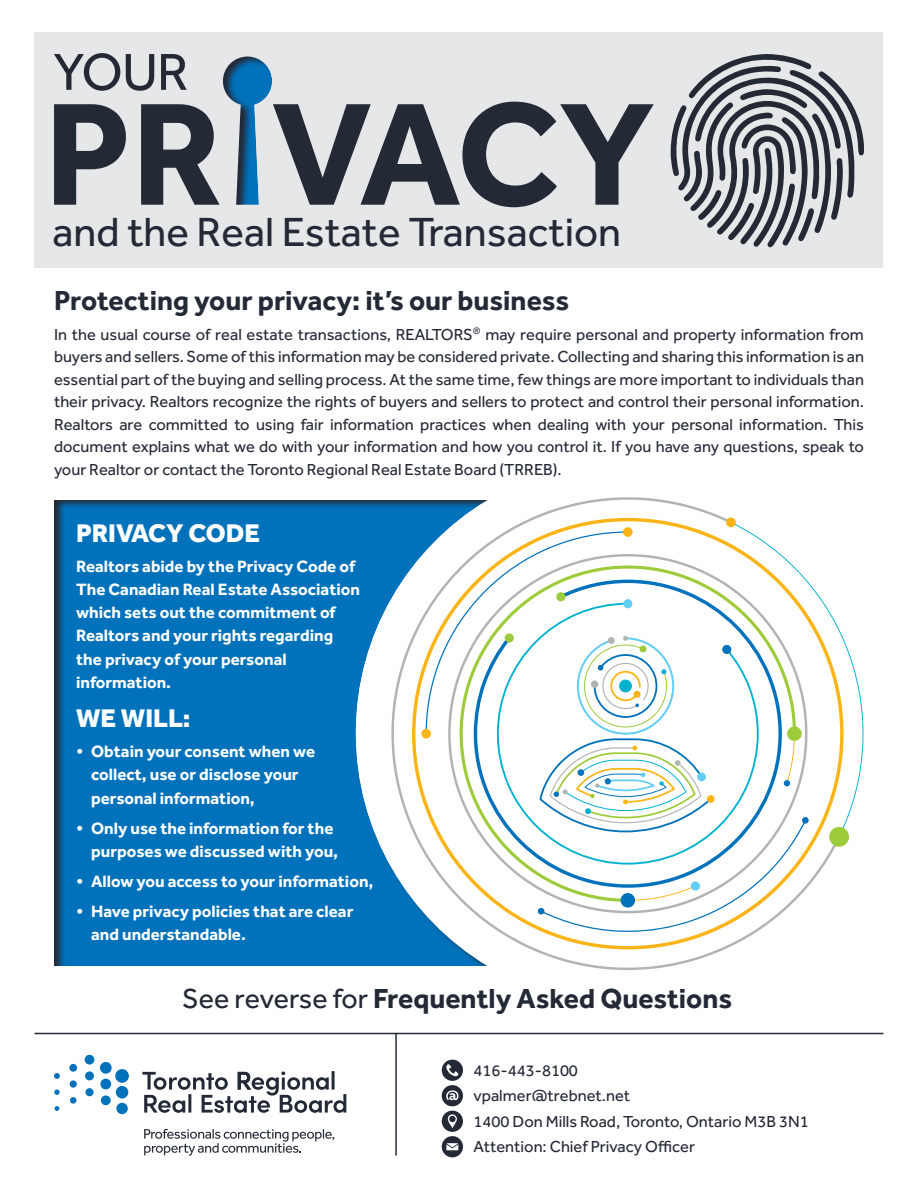
<style>
.page{position:relative;width:918px;height:1188px;background:#fff}
.page>*{position:absolute;margin:0;border:0;box-sizing:border-box;transform-origin:0 0}
.t1{font:700 150.6px "Effra";letter-spacing:-.015em;color:#242936}
.t2{font:53.7px "Effra";color:#242936}
.t3{font:42.15px "Effra";color:#242936}
.t4{font:700 28.5px "Effra";color:#242936}
.t5{font:800 26.25px "Effra";color:#fff}
.t6{font:700 16.95px/23.1px "Effra";color:#fff}
.t7{font:16.5px/22.5px "Effra";color:#242936;text-align:justify}
.s1{font-weight:400}
</style>
<div class="page">
<svg style="left:499px;top:497px;width:342px;height:473px"></svg>
<div style="left:829px;top:827px;width:20px;height:20px;background:#9ecb3a;border-radius:50%"></div>
<div style="left:726px;top:518px;width:10px;height:9px;background:#fbb416;border-radius:50%"></div>
<svg style="left:488px;top:531px;width:321px;height:401px"></svg>
<div style="left:35px;top:32px;width:848px;height:236px;background:#e6e7e9"></div>
<svg style="left:54px;top:500px;width:434px;height:466px;fill:#0071bb"></svg>
<svg style="left:671px;top:54px;width:193px;height:194px"></svg>
<svg style="left:222px;top:56px;width:50px;height:149px"></svg>
<hr style="left:35px;top:1033px;width:848px;height:1px;background:#242936">
<div style="left:85px;top:1088px;width:9px;height:8px;background:#0071bb;border-radius:50%"></div>
<div style="left:85px;top:1071px;width:9px;height:9px;background:#0071bb;border-radius:50%"></div>
<div style="left:85px;top:1055px;width:9px;height:10px;background:#0071bb;border-radius:50%"></div>
<div style="left:101px;top:1095px;width:10px;height:10px;background:#0071bb;border-radius:50%"></div>
<div style="left:100px;top:1079px;width:11px;height:10px;background:#0071bb;border-radius:50%"></div>
<div style="left:100px;top:1062px;width:12px;height:12px;background:#0071bb;border-radius:50%"></div>
<div style="left:70px;top:1097px;width:6px;height:7px;background:#0071bb;border-radius:50%"></div>
<div style="left:70px;top:1080px;width:7px;height:8px;background:#0071bb;border-radius:50%"></div>
<div style="left:69px;top:1064px;width:8px;height:8px;background:#0071bb;border-radius:50%"></div>
<svg style="left:54px;top:1106px;width:5px;height:5px"></svg>
<svg style="left:54px;top:1090px;width:6px;height:5px"></svg>
<svg style="left:54px;top:1073px;width:6px;height:6px"></svg>
<div style="left:116px;top:1103px;width:12px;height:11px;background:#0071bb;border-radius:50%"></div>
<div style="left:116px;top:1086px;width:12px;height:12px;background:#0071bb;border-radius:50%"></div>
<div style="left:115px;top:1069px;width:14px;height:14px;background:#0071bb;border-radius:50%"></div>
<svg style="left:142px;top:1071px;width:204px;height:42px"></svg>
<svg style="left:144px;top:1129px;width:190px;height:27px"></svg>
<hr style="left:395px;top:1033px;width:2px;height:123px;background:#242936">
<div style="left:442px;top:1060px;width:21px;height:21px;background:#242936;border-radius:50%"></div>
<svg style="left:446px;top:1064px;width:12px;height:13px"></svg>
<div style="left:442px;top:1136px;width:21px;height:21px;background:#242936;border-radius:50%"></div>
<svg style="left:446px;top:1143px;width:12px;height:7px"></svg>
<div style="left:442px;top:1111px;width:21px;height:21px;background:#242936;border-radius:50%"></div>
<svg style="left:448px;top:1114px;width:9px;height:14px"></svg>
<div style="left:442px;top:1085px;width:21px;height:21px;background:#242936;border-radius:50%"></div>
<svg style="left:446px;top:1090px;width:12px;height:10px"></svg>
<h2 class="t2" style="left:53px;top:41px;width:137px">YOUR</h2>
<h1 class="t1" style="left:44px;top:63px;width:612px">PR VACY</h1>
<h3 class="t3" style="left:53px;top:208px;width:570px">and the Real Estate Transaction</h3>
<h3 class="t4" style="left:54px;top:283px;width:517px">Protecting your privacy: it’s our business</h3>
<p class="t7" style="left:54px;top:323px;width:812px">In the usual course of real estate transactions, REALTORS<sup>®</sup> may require personal and property information from buyers and sellers. Some of this information may be considered private. Collecting and sharing this information is an essential part of the buying and selling process. At the same time, few things are more important to individuals than their privacy. Realtors recognize the rights of buyers and sellers to protect and control their personal information.<br>Realtors are committed to using fair information practices when dealing with your personal information. This document explains what we do with your information and how you control it. If you have any questions, speak to your Realtor or contact the Toronto Regional Real Estate Board (TRREB).</p>
<h3 class="t5" style="left:76px;top:517px;width:185px">PRIVACY CODE</h3>
<p class="t6" style="left:76px;top:554px;width:285px">Realtors abide by the Privacy Code of<br>The Canadian Real Estate Association which sets out the commitment of<br>Realtors and your rights regarding the privacy of your personal information.</p>
<h3 class="t5" style="left:76px;top:703px;width:116px">WE WILL:</h3>
<p class="t6" style="left:91px;top:740px;width:225px;text-indent:-15px">• Obtain your consent when we collect, use or disclose your personal information,</p>
<p class="t6" style="left:76px;top:816px;width:263px;text-align:right">• Only use the information for the purposes we discussed with you,</p>
<p class="t6" style="left:76px;top:870px;width:299px">• Allow you access to your information,</p>
<p class="t6" style="left:91px;top:900px;width:264px;text-indent:-15px">• Have privacy policies that are clear and understandable.</p>
<h3 class="t4" style="left:182px;top:981px;width:551px"><span class="s1">See reverse for</span> Frequently Asked Questions</h3>
<p class="t7" style="left:474px;top:1057px;width:337px;line-height:25.5px;text-align:left">416-443-8100<br>vpalmer@trebnet.net<br>1400 Don Mills Road, Toronto, Ontario M3B 3N1<br>Attention: Chief Privacy Officer</p>
</div>
